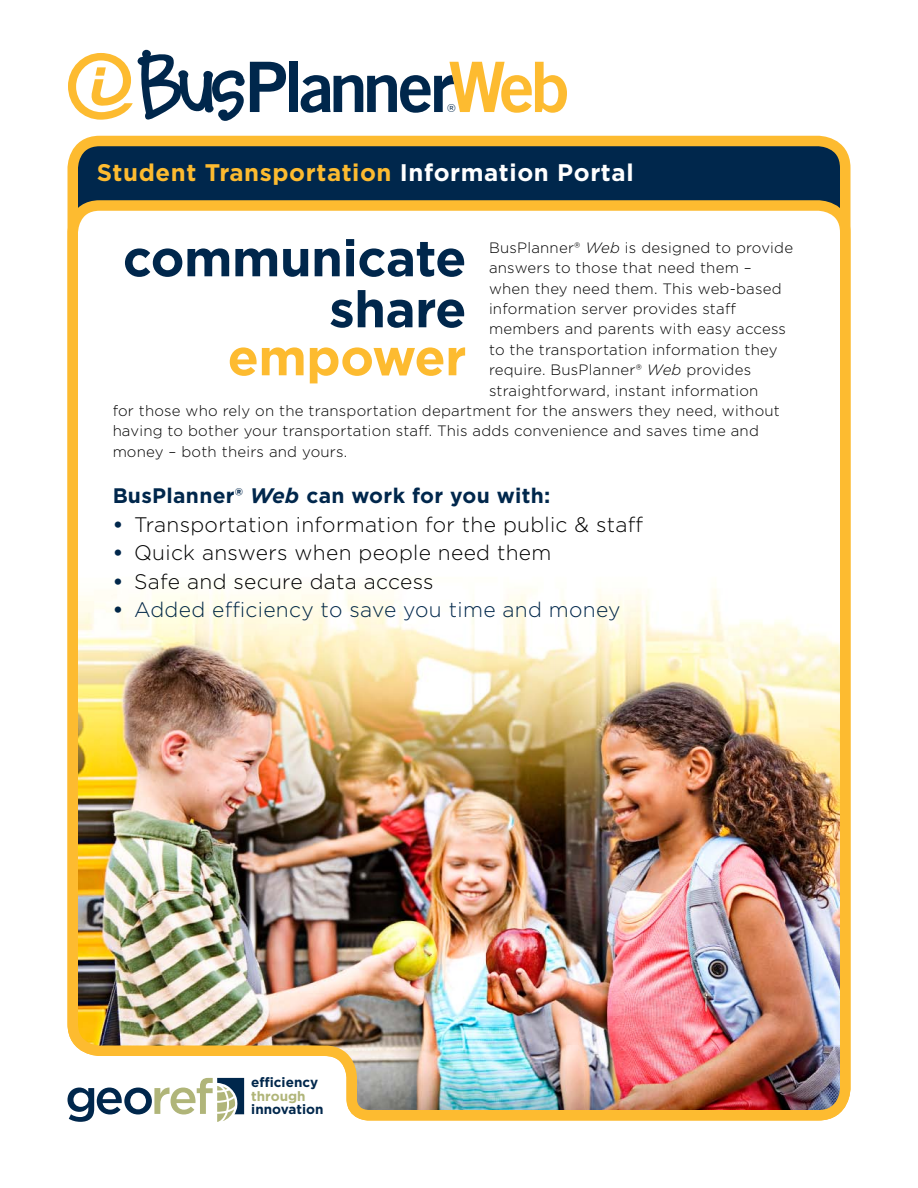
<style>
.page{position:relative;width:918px;height:1188px;background:#fff}
.page>*{position:absolute;margin:0;border:0;box-sizing:border-box;transform-origin:0 0}
.t1{font:700 51px/51px "Gotham";letter-spacing:-.01em;color:#00274c;text-align:right}
.t2{font:700 51px "Gotham";letter-spacing:-.01em;color:#fdbb30}
.t3{font:700 24px "Gotham";letter-spacing:.025em;color:#fdbb30}
.t4{font:300 22.5px "Gotham";color:#00274c}
.t5{font:300 21px "Gotham";letter-spacing:.015em;color:#000}
.t6{font:300 21px "Gotham";letter-spacing:.015em;color:#00274c}
.t7{font:700 21px "Gotham";letter-spacing:.015em;color:#00274c}
.t8{font:300 15px "Gotham";letter-spacing:.015em;color:#000}
.t9{font:700 13.5px "Gotham";color:#00274c}
.t10{font:700 13.5px "Gotham";color:#b0b579}
.s1{color:#fff}
.s2{font-style:italic}
.s3{font-weight:700;color:#00274c}
.s4{font-weight:700}
</style>
<div class="page">
<svg style="left:67px;top:135px;width:784px;height:60px;background:#36484a"></svg>
<img style="left:67px;top:195px;width:784px;height:927px">
<div style="left:289px;top:62px;width:8px;height:50px;background:#00274c"></div>
<svg style="left:301px;top:62px;width:266px;height:51px"></svg>
<svg style="left:68px;top:49px;width:218px;height:72px"></svg>
<h3 class="t4" style="left:447px;top:98px;width:11px">®</h3>
<h2 class="t3" style="left:97px;top:156px;width:538px">Student Transportation <span class="s1">Information Portal</span></h2>
<h1 class="t1" style="left:123px;top:232px;width:345px">communicate share</h1>
<h1 class="t2" style="left:228px;top:323px;width:240px">empower</h1>
<p class="t8" style="left:489px;top:238px;width:306px">BusPlanner® <span class="s2">Web</span> is designed to provide</p>
<p class="t8" style="left:489px;top:258px;width:264px">answers to those that need them –</p>
<p class="t8" style="left:489px;top:279px;width:294px">when they need them. This web-based</p>
<p class="t8" style="left:489px;top:299px;width:248px">information server provides staff</p>
<p class="t8" style="left:489px;top:320px;width:299px">members and parents with easy access</p>
<p class="t8" style="left:489px;top:340px;width:290px">to the transportation information they</p>
<p class="t8" style="left:489px;top:360px;width:264px">require. BusPlanner® <span class="s2">Web</span> provides</p>
<p class="t8" style="left:489px;top:381px;width:271px">straightforward, instant information</p>
<p class="t8" style="left:112px;top:401px;width:669px">for those who rely on the transportation department for the answers they need, without</p>
<p class="t8" style="left:112px;top:422px;width:648px">having to bother your transportation staff. This adds convenience and saves time and</p>
<p class="t8" style="left:112px;top:442px;width:236px">money – both theirs and yours.</p>
<h3 class="t7" style="left:112px;top:482px;width:439px">BusPlanner® <span class="s2">Web</span> can work for you with:</h3>
<h3 class="t5" style="left:112px;top:511px;width:532px"><span class="s3">•</span> Transportation information for the public &amp; staff</h3>
<h3 class="t5" style="left:112px;top:540px;width:441px"><span class="s3">•</span> Quick answers when people need them</h3>
<h3 class="t5" style="left:112px;top:568px;width:323px"><span class="s3">•</span> Safe and secure data access</h3>
<h3 class="t6" style="left:112px;top:597px;width:510px"><span class="s4">•</span> Added efficiency to save you time and money</h3>
<p class="t9" style="left:251px;top:1074px;width:68px">efficiency</p>
<p class="t10" style="left:251px;top:1087px;width:56px">through</p>
<p class="t9" style="left:251px;top:1101px;width:74px">innovation</p>
</div>
